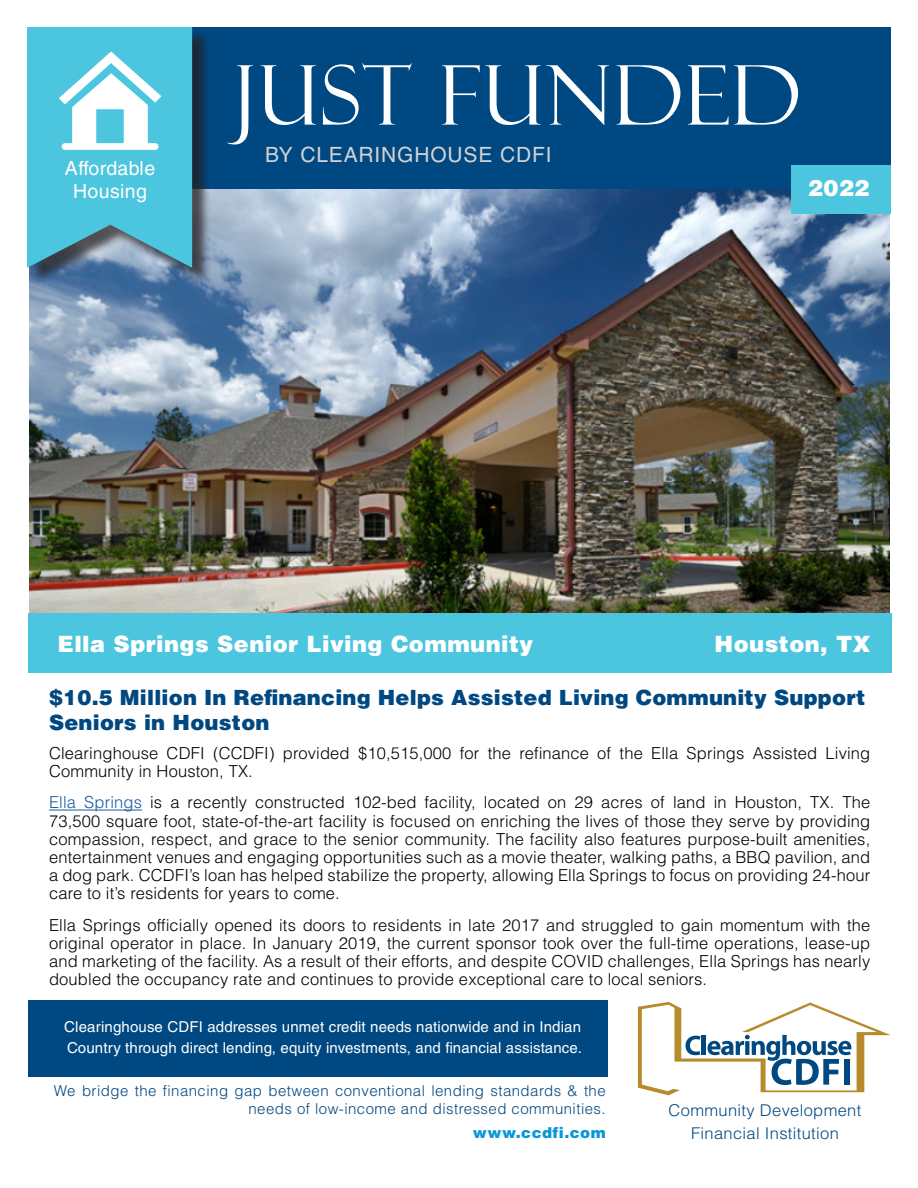
<style>
.page{position:relative;width:918px;height:1188px;background:#fff}
.page>*{position:absolute;margin:0;border:0;box-sizing:border-box;transform-origin:0 0}
.t1{font:82.5px "Felix Titling";letter-spacing:.02em;color:#fff}
.t2{font:900 22.5px "Helvetica LT Std";letter-spacing:.02em;color:#fff}
.t3{font:900 21px/25.2px "Helvetica LT Std";letter-spacing:.01em;color:#004881}
.t4{font:21px "Helvetica LT Std";letter-spacing:.04em;color:#d1d2d4}
.t5{font:19.5px "Helvetica LT Std";letter-spacing:.02em;color:#fff}
.t6{font:300 16.5px/18.1px "Helvetica LT Std";letter-spacing:.01em;color:#000001;text-align:justify}
.t7{font:300 16.2px/22.5px "Helvetica LT Std";letter-spacing:.02em;color:#004881;text-align:center}
.t8{font:15px/21px "Helvetica LT Std";letter-spacing:.01em;color:#fff}
.t9{font:300 15px/18px "Helvetica LT Std";letter-spacing:.03em;color:#004881;text-align:right}
.t10{font:900 15px "Helvetica LT Std";letter-spacing:.03em;color:#0898d7}
.s1{color:#175d9e}
</style>
<div class="page">
<div style="left:35px;top:28px;width:856px;height:172px;background:#004881"></div>
<img style="left:30px;top:189px;width:859px;height:424px">
<div style="left:29px;top:29px;width:182px;height:256px;background:#231f20;opacity:.75"></div>
<div style="left:28px;top:613px;width:864px;height:59px;background:#4cc6df"></div>
<svg style="left:27px;top:27px;width:165px;height:241px;background:#65c6dc"></svg>
<hr style="left:49px;top:810px;width:93px;height:1px;background:#175d9e">
<div style="left:792px;top:165px;width:99px;height:48px;background:#4cc6df"></div>
<div style="left:28px;top:1000px;width:580px;height:77px;background:#004881"></div>
<svg style="left:638px;top:1002px;width:253px;height:93px"></svg>
<p class="t5" style="left:65px;top:157px;width:92px">Affordable</p>
<p class="t5" style="left:73px;top:180px;width:75px">Housing</p>
<p class="t1" style="left:234px;top:48px;width:568px">JUST FUNDED</p>
<p class="t4" style="left:265px;top:142px;width:288px">BY CLEARINGHOUSE CDFI</p>
<p class="t2" style="left:808px;top:173px;width:63px">2022</p>
<p class="t2" style="left:58px;top:629px;width:477px">Ella Springs Senior Living Community</p>
<p class="t2" style="left:715px;top:629px;width:157px">Houston, TX</p>
<p class="t3" style="left:49px;top:685px;width:818px">$10.5 Million In Refinancing Helps Assisted Living Community Support<br>Seniors in Houston</p>
<p class="t6" style="left:49px;top:743px;width:823px">Clearinghouse CDFI (CCDFI) provided $10,515,000 for the refinance of the Ella Springs Assisted Living<br>Community in Houston, TX.</p>
<p class="t6" style="left:49px;top:793px;width:823px"><span class="s1">Ella Springs</span> is a recently constructed 102-bed facility, located on 29 acres of land in Houston, TX. The 73,500 square foot, state-of-the-art facility is focused on enriching the lives of those they serve by providing compassion, respect, and grace to the senior community. The facility also features purpose-built amenities, entertainment venues and engaging opportunities such as a movie theater, walking paths, a BBQ pavilion, and a dog park. CCDFI’s loan has helped stabilize the property, allowing Ella Springs to focus on providing 24-hour care to it’s residents for years to come.</p>
<p class="t6" style="left:49px;top:916px;width:823px">Ella Springs officially opened its doors to residents in late 2017 and struggled to gain momentum with the original operator in place. In January 2019, the current sponsor took over the full-time operations, lease-up and marketing of the facility. As a result of their efforts, and despite COVID challenges, Ella Springs has nearly doubled the occupancy rate and continues to provide exceptional care to local seniors.</p>
<p class="t8" style="left:64px;top:1016px;width:519px">Clearinghouse CDFI addresses unmet credit needs nationwide and in Indian<br>Country through direct lending, equity investments, and financial assistance.</p>
<p class="t9" style="left:54px;top:1082px;width:553px">We bridge the financing gap between conventional lending standards &amp; the needs of low-income and distressed communities.</p>
<p class="t10" style="left:473px;top:1123px;width:134px">www.ccdfi.com</p>
<p class="t7" style="left:669px;top:1099px;width:194px">Community Development<br>Financial Institution</p>
</div>
